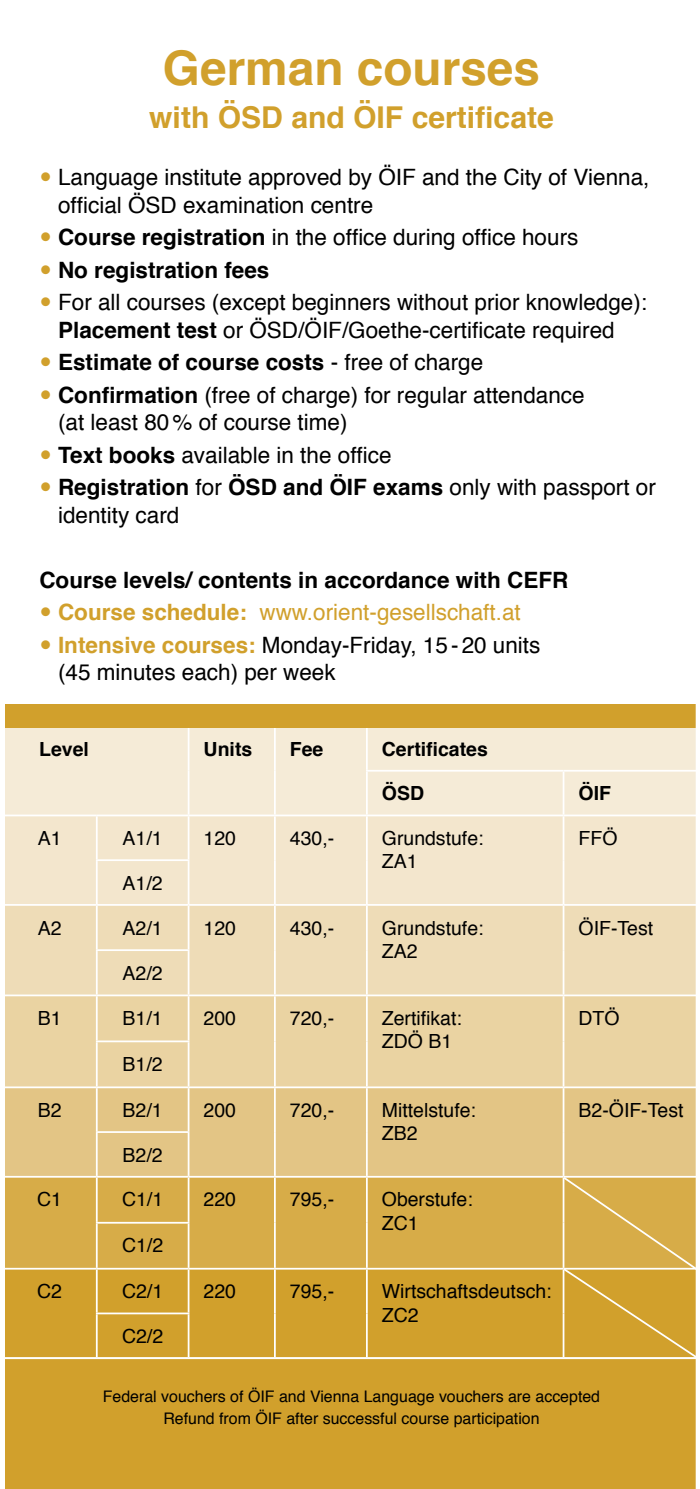
<style>
.page{position:relative;width:700px;height:1489px;background:#fff}
.page>*{position:absolute;margin:0;border:0;box-sizing:border-box;transform-origin:0 0}
.t1{font:700 47.75px "Helvetica";color:#d1a02c}
.t2{font:700 30px "Helvetica";color:#d1a02c}
.t3{font:22.5px/32.5px "Helvetica";color:#000}
.t4{font:700 22.5px/32.5px "Helvetica";color:#000}
.t5{font:19.5px/23.2px "Helvetica";color:#000}
.t6{font:700 19.5px "Helvetica";color:#000}
.t7{font:16px/22.8px "Helvetica";color:#000;text-align:center}
.s1{font-weight:400}
.s2{font-weight:700}
.s3{color:#d1a02c}
.s4{font-weight:400;color:#d1a02c}
</style>
<div class="page">
<div style="left:5px;top:727px;width:691px;height:87px;background:#f5ebd7"></div>
<div style="left:5px;top:816px;width:691px;height:88px;background:#f3e6cd"></div>
<div style="left:5px;top:905px;width:691px;height:89px;background:#eedcb7"></div>
<div style="left:5px;top:996px;width:691px;height:90px;background:#ead3a2"></div>
<div style="left:5px;top:1088px;width:691px;height:87px;background:#e3c585"></div>
<div style="left:5px;top:1177px;width:556px;height:90px;background:#d7ac48"></div>
<div style="left:5px;top:1269px;width:556px;height:88px;background:#d1a02c"></div>
<hr style="left:188px;top:727px;width:1px;height:43px;background:#fff">
<hr style="left:274px;top:727px;width:2px;height:43px;background:#fff">
<hr style="left:366px;top:727px;width:2px;height:42px;background:#fff">
<hr style="left:188px;top:770px;width:1px;height:44px;background:#fff">
<hr style="left:274px;top:770px;width:2px;height:44px;background:#fff">
<hr style="left:366px;top:769px;width:197px;height:2px;background:#fff">
<hr style="left:366px;top:771px;width:2px;height:43px;background:#fff">
<hr style="left:563px;top:769px;width:137px;height:2px;background:#fff">
<hr style="left:563px;top:771px;width:1px;height:43px;background:#fff">
<hr style="left:96px;top:816px;width:2px;height:43px;background:#fff">
<hr style="left:188px;top:816px;width:1px;height:43px;background:#fff">
<hr style="left:274px;top:816px;width:2px;height:44px;background:#fff">
<hr style="left:366px;top:816px;width:2px;height:44px;background:#fff">
<hr style="left:563px;top:816px;width:1px;height:44px;background:#fff">
<hr style="left:96px;top:859px;width:93px;height:2px;background:#fff">
<hr style="left:96px;top:861px;width:2px;height:43px;background:#fff">
<hr style="left:188px;top:861px;width:1px;height:43px;background:#fff">
<hr style="left:274px;top:860px;width:2px;height:44px;background:#fff">
<hr style="left:366px;top:860px;width:2px;height:44px;background:#fff">
<hr style="left:563px;top:860px;width:1px;height:44px;background:#fff">
<hr style="left:96px;top:905px;width:2px;height:44px;background:#fff">
<hr style="left:188px;top:905px;width:1px;height:44px;background:#fff">
<hr style="left:274px;top:905px;width:2px;height:45px;background:#fff">
<hr style="left:366px;top:905px;width:2px;height:45px;background:#fff">
<hr style="left:563px;top:905px;width:1px;height:45px;background:#fff">
<hr style="left:96px;top:949px;width:93px;height:2px;background:#fff">
<hr style="left:96px;top:951px;width:2px;height:43px;background:#fff">
<hr style="left:188px;top:951px;width:1px;height:43px;background:#fff">
<hr style="left:274px;top:950px;width:2px;height:44px;background:#fff">
<hr style="left:366px;top:950px;width:2px;height:44px;background:#fff">
<hr style="left:563px;top:950px;width:1px;height:44px;background:#fff">
<hr style="left:96px;top:996px;width:2px;height:44px;background:#fff">
<hr style="left:188px;top:996px;width:1px;height:44px;background:#fff">
<hr style="left:274px;top:996px;width:2px;height:45px;background:#fff">
<hr style="left:366px;top:996px;width:2px;height:45px;background:#fff">
<hr style="left:563px;top:996px;width:1px;height:45px;background:#fff">
<hr style="left:96px;top:1040px;width:93px;height:2px;background:#fff">
<hr style="left:96px;top:1042px;width:2px;height:44px;background:#fff">
<hr style="left:188px;top:1042px;width:1px;height:44px;background:#fff">
<hr style="left:274px;top:1041px;width:2px;height:45px;background:#fff">
<hr style="left:366px;top:1041px;width:2px;height:45px;background:#fff">
<hr style="left:563px;top:1041px;width:1px;height:45px;background:#fff">
<hr style="left:96px;top:1088px;width:2px;height:43px;background:#fff">
<hr style="left:188px;top:1088px;width:1px;height:43px;background:#fff">
<hr style="left:274px;top:1088px;width:2px;height:43px;background:#fff">
<hr style="left:366px;top:1088px;width:2px;height:43px;background:#fff">
<hr style="left:563px;top:1088px;width:1px;height:43px;background:#fff">
<hr style="left:96px;top:1131px;width:93px;height:1px;background:#fff">
<hr style="left:96px;top:1132px;width:2px;height:43px;background:#fff">
<hr style="left:188px;top:1132px;width:1px;height:43px;background:#fff">
<hr style="left:274px;top:1131px;width:2px;height:44px;background:#fff">
<hr style="left:366px;top:1131px;width:2px;height:44px;background:#fff">
<hr style="left:563px;top:1131px;width:1px;height:44px;background:#fff">
<hr style="left:96px;top:1177px;width:2px;height:44px;background:#fff">
<hr style="left:188px;top:1177px;width:1px;height:44px;background:#fff">
<hr style="left:274px;top:1177px;width:2px;height:45px;background:#fff">
<hr style="left:366px;top:1177px;width:2px;height:45px;background:#fff">
<hr style="left:96px;top:1221px;width:93px;height:2px;background:#fff">
<hr style="left:96px;top:1223px;width:2px;height:44px;background:#fff">
<hr style="left:188px;top:1223px;width:1px;height:44px;background:#fff">
<hr style="left:274px;top:1222px;width:2px;height:45px;background:#fff">
<hr style="left:366px;top:1222px;width:2px;height:45px;background:#fff">
<hr style="left:96px;top:1269px;width:2px;height:43px;background:#fff">
<hr style="left:188px;top:1269px;width:1px;height:43px;background:#fff">
<hr style="left:274px;top:1269px;width:2px;height:44px;background:#fff">
<hr style="left:366px;top:1269px;width:2px;height:44px;background:#fff">
<hr style="left:96px;top:1312px;width:93px;height:2px;background:#fff">
<hr style="left:96px;top:1314px;width:2px;height:43px;background:#fff">
<hr style="left:188px;top:1314px;width:1px;height:43px;background:#fff">
<hr style="left:274px;top:1313px;width:2px;height:44px;background:#fff">
<hr style="left:366px;top:1313px;width:2px;height:44px;background:#fff">
<div style="left:5px;top:1357px;width:691px;height:131px;background:#d1a02c"></div>
<svg style="left:561px;top:1175px;width:135px;height:185px;background:#d6ab46"></svg>
<div style="left:29px;top:704px;width:671px;height:23px;background:#d1a02c"></div>
<div style="left:0;top:704px;width:30px;height:23px;background:#d1a02c"></div>
<div style="left:0;top:673px;width:5px;height:815px;background:#fff"></div>
<hr style="left:696px;top:673px;width:4px;height:815px;background:#fff">
<h1 class="t1" style="left:163px;top:29px;width:379px">German courses</h1>
<h2 class="t2" style="left:149px;top:93px;width:406px">with ÖSD and ÖIF certificate</h2>
<p class="t3" style="left:58px;top:164px;width:593px;line-height:27.5px">Language institute approved by ÖIF and the City of Vienna, official ÖSD examination centre</p>
<p class="t4" style="left:58px;top:221px;width:522px">Course registration <span class="s1">in the office during office hours<br></span>No registration fees</p>
<p class="t3" style="left:58px;top:289px;width:590px;line-height:27.5px">For all courses (except beginners without prior knowledge):<br><span class="s2">Placement test</span> or ÖSD/ÖIF/Goethe-certificate required</p>
<p class="t3" style="left:58px;top:347px;width:528px"><span class="s2">Estimate of course costs</span> - free of charge<br><span class="s2">Confirmation</span> (free of charge) for regular attendance</p>
<p class="t3" style="left:58px;top:407px;width:599px">(at least 80 % of course time)<br><span class="s2">Text books</span> available in the office<br><span class="s2">Registration</span> for <span class="s2">ÖSD and ÖIF exams</span> only with passport or</p>
<p class="t3" style="left:58px;top:499px;width:123px">identity card</p>
<p class="t4" style="left:58px;top:564px;width:512px;text-indent:-19px">Course levels/ contents in accordance with CEFR<br><span class="s3">Course schedule:</span> <span class="s4">www.orient-gesellschaft.at<br></span><span class="s3">Intensive courses:</span> <span class="s1">Monday-Friday, 15 - 20 units</span></p>
<p class="t3" style="left:58px;top:657px;width:279px">(45 minutes each) per week</p>
<p class="t6" style="left:39px;top:733px;width:51px">Level</p>
<p class="t6" style="left:204px;top:733px;width:50px">Units</p>
<p class="t6" style="left:290px;top:733px;width:35px">Fee</p>
<p class="t6" style="left:382px;top:733px;width:107px">Certificates</p>
<p class="t6" style="left:382px;top:777px;width:44px">ÖSD</p>
<p class="t6" style="left:578px;top:777px;width:34px">ÖIF</p>
<p class="t5" style="left:38px;top:827px;width:25px">A1</p>
<p class="t5" style="left:123px;top:827px;width:42px">A1/1</p>
<p class="t5" style="left:204px;top:827px;width:34px">120</p>
<p class="t5" style="left:290px;top:827px;width:46px">430,-</p>
<p class="t5" style="left:382px;top:827px;width:103px">Grundstufe:<br>ZA1</p>
<p class="t5" style="left:578px;top:827px;width:40px">FFÖ</p>
<p class="t5" style="left:123px;top:871px;width:42px">A1/2</p>
<p class="t5" style="left:38px;top:916px;width:25px">A2</p>
<p class="t5" style="left:123px;top:916px;width:42px">A2/1</p>
<p class="t5" style="left:204px;top:916px;width:34px">120</p>
<p class="t5" style="left:290px;top:916px;width:46px">430,-</p>
<p class="t5" style="left:382px;top:916px;width:103px">Grundstufe:<br>ZA2</p>
<p class="t5" style="left:578px;top:916px;width:76px">ÖIF-Test</p>
<p class="t5" style="left:123px;top:961px;width:42px">A2/2</p>
<p class="t5" style="left:38px;top:1007px;width:25px">B1</p>
<p class="t5" style="left:123px;top:1007px;width:42px">B1/1</p>
<p class="t5" style="left:204px;top:1007px;width:34px">200</p>
<p class="t5" style="left:290px;top:1007px;width:46px">720,-</p>
<p class="t5" style="left:382px;top:1007px;width:82px">Zertifikat:<br>ZDÖ B1</p>
<p class="t5" style="left:578px;top:1007px;width:43px">DTÖ</p>
<p class="t5" style="left:123px;top:1053px;width:42px">B1/2</p>
<p class="t5" style="left:38px;top:1099px;width:25px">B2</p>
<p class="t5" style="left:123px;top:1099px;width:42px">B2/1</p>
<p class="t5" style="left:204px;top:1099px;width:34px">200</p>
<p class="t5" style="left:290px;top:1099px;width:46px">720,-</p>
<p class="t5" style="left:382px;top:1099px;width:96px">Mittelstufe:<br>ZB2</p>
<p class="t5" style="left:578px;top:1099px;width:106px">B2-ÖIF-Test</p>
<p class="t5" style="left:123px;top:1143px;width:42px">B2/2</p>
<p class="t5" style="left:37px;top:1188px;width:26px">C1</p>
<p class="t5" style="left:122px;top:1188px;width:43px">C1/1</p>
<p class="t5" style="left:204px;top:1188px;width:34px">220</p>
<p class="t5" style="left:290px;top:1188px;width:46px">795,-</p>
<p class="t5" style="left:382px;top:1188px;width:92px">Oberstufe:<br>ZC1</p>
<p class="t5" style="left:122px;top:1234px;width:43px">C1/2</p>
<p class="t5" style="left:37px;top:1280px;width:26px">C2</p>
<p class="t5" style="left:122px;top:1280px;width:43px">C2/1</p>
<p class="t5" style="left:204px;top:1280px;width:34px">220</p>
<p class="t5" style="left:290px;top:1280px;width:46px">795,-</p>
<p class="t5" style="left:382px;top:1280px;width:171px">Wirtschaftsdeutsch:<br>ZC2</p>
<p class="t5" style="left:122px;top:1325px;width:43px">C2/2</p>
<p class="t7" style="left:103px;top:1384px;width:499px">Federal vouchers of ÖIF and Vienna Language vouchers are accepted<br>Refund from ÖIF after successful course participation</p>
</div>
